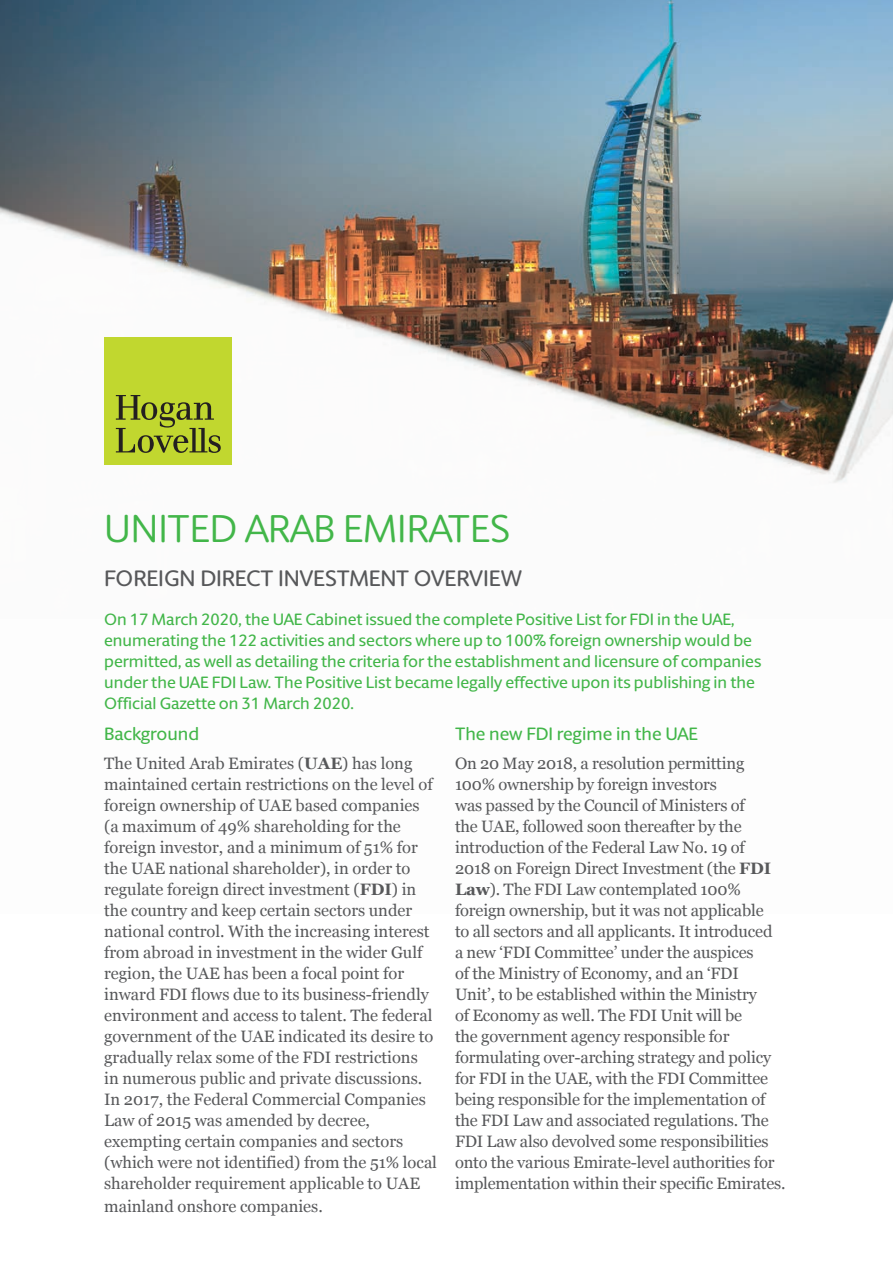
<style>
.page{position:relative;width:893px;height:1263px;background:#fff}
.page>*{position:absolute;margin:0;border:0;box-sizing:border-box;transform-origin:0 0}
.t1{font:39px "Berlingske Sans Round";color:#42b649}
.t2{font:500 22.5px "Berlingske Sans Round";letter-spacing:-.01em;color:#57585a}
.t3{font:500 18px "Berlingske Sans Round";color:#42b649}
.t4{font:16.5px/21px "Georgia";color:#57585a}
.t5{font:500 16.5px/21px "Berlingske Sans Round";color:#42b649}
.s1{font-weight:700}
</style>
<div class="page">
<img style="left:0;top:0;width:893px;height:136px">
<img style="left:0;top:136px;width:893px;height:347px">
<div style="left:104px;top:337px;width:128px;height:128px;background:#c1d72f"></div>
<svg style="left:116px;top:395px;width:105px;height:58px"></svg>
<h1 class="t1" style="left:104px;top:502px;width:408px">UNITED ARAB EMIRATES</h1>
<h2 class="t2" style="left:104px;top:562px;width:420px">FOREIGN DIRECT INVESTMENT OVERVIEW</h2>
<p class="t5" style="left:104px;top:608px;width:659px">On 17 March 2020, the UAE Cabinet issued the complete Positive List for FDI in the UAE, enumerating the 122 activities and sectors where up to 100% foreign ownership would be permitted, as well as detailing the criteria for the establishment and licensure of companies under the UAE FDI Law. The Positive List became legally effective upon its publishing in the Official Gazette on 31 March 2020.</p>
<p class="t3" style="left:104px;top:721px;width:97px">Background</p>
<p class="t4" style="left:104px;top:752px;width:334px">The United Arab Emirates (<span class="s1">UAE</span>) has long maintained certain restrictions on the level of foreign ownership of UAE based companies (a maximum of 49% shareholding for the foreign investor, and a minimum of 51% for the UAE national shareholder), in order to regulate foreign direct investment (<span class="s1">FDI</span>) in the country and keep certain sectors under national control. With the increasing interest from abroad in investment in the wider Gulf region, the UAE has been a focal point for inward FDI flows due to its business-friendly environment and access to talent. The federal government of the UAE indicated its desire to gradually relax some of the FDI restrictions<br>in numerous public and private discussions.<br>In 2017, the Federal Commercial Companies Law of 2015 was amended by decree, exempting certain companies and sectors (which were not identified) from the 51% local shareholder requirement applicable to UAE</p>
<p class="t4" style="left:104px;top:1195px;width:220px">mainland onshore companies.</p>
<p class="t3" style="left:455px;top:721px;width:244px">The new FDI regime in the UAE</p>
<p class="t4" style="left:455px;top:752px;width:332px">On 20 May 2018, a resolution permitting 100% ownership by foreign investors<br>was passed by the Council of Ministers of<br>the UAE, followed soon thereafter by the introduction of the Federal Law No. 19 of<br>2018 on Foreign Direct Investment (the <span class="s1">FDI Law</span>). The FDI Law contemplated 100% foreign ownership, but it was not applicable<br>to all sectors and all applicants. It introduced<br>a new ‘FDI Committee’ under the auspices<br>of the Ministry of Economy, and an ‘FDI<br>Unit’, to be established within the Ministry<br>of Economy as well. The FDI Unit will be<br>the government agency responsible for formulating over-arching strategy and policy for FDI in the UAE, with the FDI Committee being responsible for the implementation of the FDI Law and associated regulations. The FDI Law also devolved some responsibilities onto the various Emirate-level authorities for implementation within their specific Emirates.</p>
</div>
